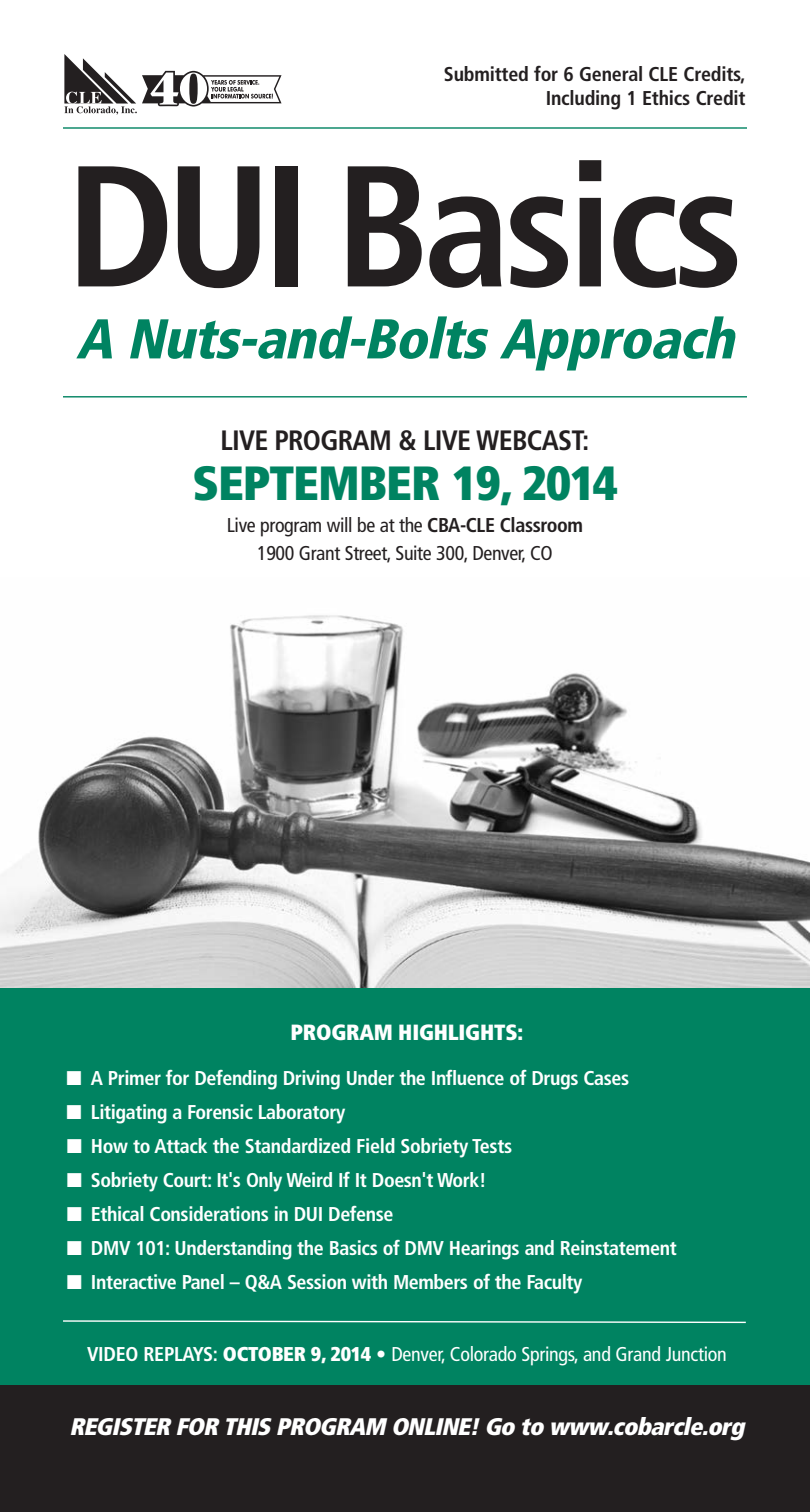
<style>
.page{position:relative;width:810px;height:1512px;background:#fff}
.page>*{position:absolute;margin:0;border:0;box-sizing:border-box;transform-origin:0 0}
.t1{font:700 condensed 172px "Frutiger";letter-spacing:-.035em;color:#231f20}
.t2{font:italic 900 condensed 56px "Frutiger";color:#008361}
.t3{font:900 condensed 48px "Frutiger";letter-spacing:-.02em;color:#008361}
.t4{font:700 condensed 28px "Frutiger";letter-spacing:-.025em;color:#231f20}
.t5{font:italic 900 condensed 24px "Frutiger";color:#fff}
.t6{font:900 condensed 22px "Frutiger";letter-spacing:-.01em;color:#fff}
.t7{font:700 condensed 20px "Frutiger";letter-spacing:-.02em;color:#fff}
.t8{font:condensed 20px/28px "Frutiger";letter-spacing:-.02em;color:#231f20;text-align:center}
.t9{font:condensed 20px "Frutiger";letter-spacing:-.015em;color:#fff}
.t10{font:700 condensed 20px/24px "Frutiger";letter-spacing:-.01em;color:#231f20;text-align:right}
.s1{font-weight:700}
.s2{font-weight:900}
</style>
<div class="page">
<img style="left:0;top:615px;width:810px;height:373px">
<div style="left:0;top:988px;width:810px;height:524px;background:#008361"></div>
<div style="left:0;top:1385px;width:810px;height:127px;background:#231f20"></div>
<svg style="left:64px;top:54px;width:218px;height:61px"></svg>
<hr style="left:63px;top:127px;width:684px;height:2px;background:#008361">
<svg style="left:63px;top:1320px;width:683px;height:4px"></svg>
<hr style="left:63px;top:396px;width:684px;height:2px;background:#008361">
<p class="t10" style="left:444px;top:63px;width:303px">Submitted for 6 General CLE Credits,<br>Including 1 Ethics Credit</p>
<h1 class="t1" style="left:67px;top:125px;width:678px">DUI Basics</h1>
<h2 class="t2" style="left:76px;top:305px;width:674px">A Nuts-and-BoltsApproach</h2>
<h3 class="t4" style="left:220px;top:424px;width:371px">LIVE PROGRAM &amp; LIVE WEBCAST:</h3>
<h3 class="t3" style="left:192px;top:454px;width:427px">SEPTEMBER 19, 2014</h3>
<p class="t8" style="left:227px;top:512px;width:358px">Live program will be at the <span class="s1">CBA-CLE Classroom<br></span>1900 Grant Street, Suite 300, Denver, CO</p>
<p class="t6" style="left:291px;top:1019px;width:234px">PROGRAM HIGHLIGHTS:</p>
<p class="t7" style="left:67px;top:1067px;width:564px">■ A Primer for Defending Driving Under the Influence of Drugs Cases</p>
<p class="t7" style="left:67px;top:1101px;width:280px">■ Litigating a Forensic Laboratory</p>
<p class="t7" style="left:67px;top:1135px;width:447px">■ How to Attack the Standardized Field Sobriety Tests</p>
<p class="t7" style="left:67px;top:1169px;width:421px">■ Sobriety Court: It's Only Weird If It Doesn't Work!</p>
<p class="t7" style="left:67px;top:1203px;width:328px">■ Ethical Considerations in DUI Defense</p>
<p class="t7" style="left:67px;top:1237px;width:611px">■ DMV 101: Understanding the Basics of DMV Hearings and Reinstatement</p>
<p class="t7" style="left:67px;top:1271px;width:517px">■ Interactive Panel – Q&amp;A Session with Members of the Faculty</p>
<p class="t9" style="left:87px;top:1343px;width:641px"><span class="s1">VIDEO REPLAYS:</span> <span class="s2">OCTOBER 9, 2014 •</span> Denver, Colorado Springs, and Grand Junction</p>
<p class="t5" style="left:69px;top:1412px;width:683px">REGISTER FOR THIS PROGRAM ONLINE! Go to www.cobarcle.org</p>
</div>
